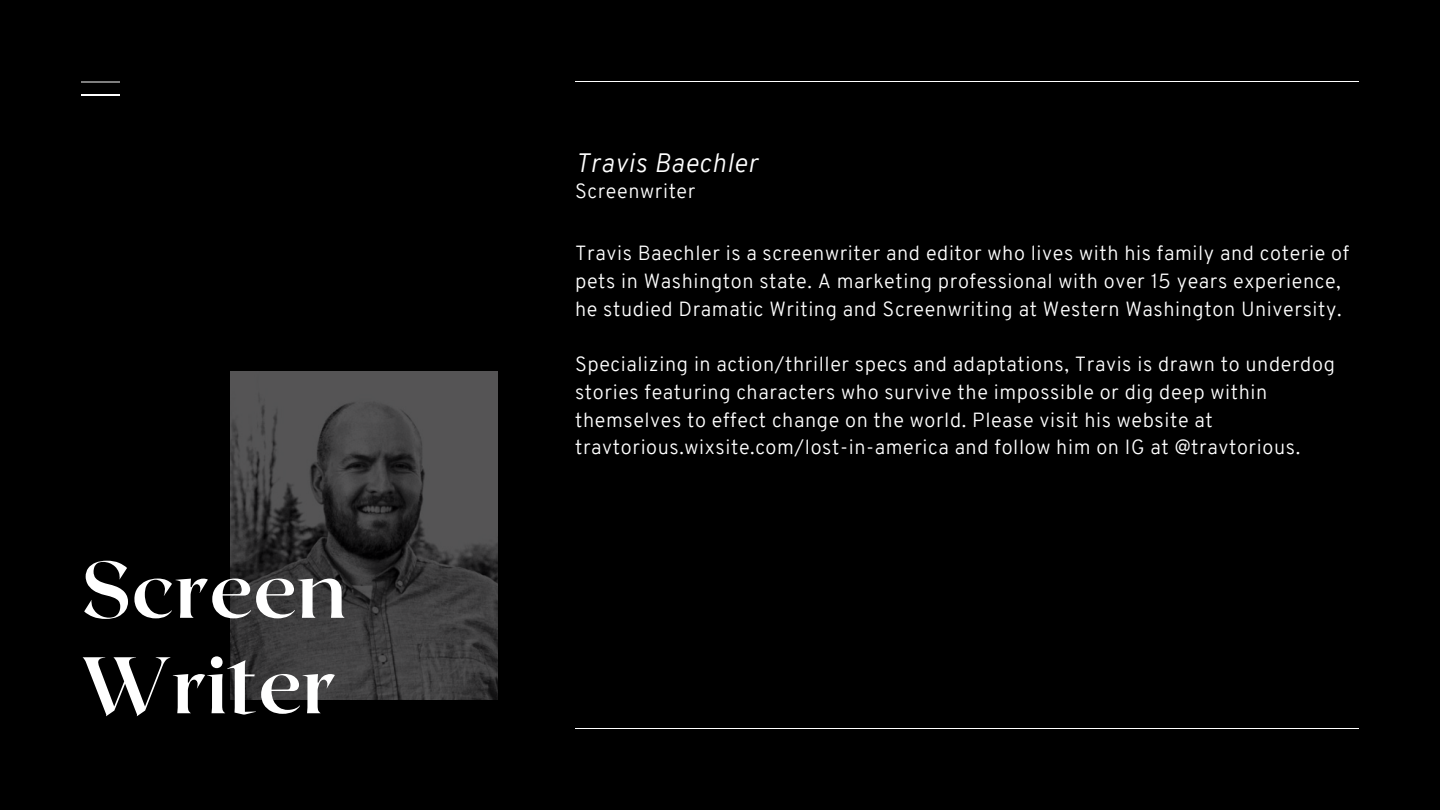
<style>
.page{position:relative;width:1440px;height:810px;background:#000}
.page>*{position:absolute;margin:0;border:0;box-sizing:border-box;transform-origin:0 0}
.t1{font:700 80px "Roxborough CF";color:#fff}
.t2{font:italic 300 26px "Overpass";letter-spacing:.03em;color:#fff}
.t3{font:300 20px/27.8px "Overpass";letter-spacing:.03em;color:#fff}
</style>
<div class="page">
<img style="left:231px;top:371px;width:266px;height:329px">
<hr style="left:575px;top:81px;width:784px;height:1px;background:#fff">
<hr style="left:575px;top:728px;width:784px;height:1px;background:#fff">
<hr style="left:81px;top:81px;width:38px;height:2px;background:#fff">
<hr style="left:81px;top:94px;width:38px;height:1px;background:#fff">
<h2 class="t1" style="left:81px;top:538px;width:268px">Screen</h2>
<p class="t1" style="left:81px;top:633px;width:257px">Writer</p>
<p class="t2" style="left:575px;top:153px;width:184px">Travis Baechler</p>
<h1 class="t3" style="left:575px;top:179px;width:122px">Screenwriter</h1>
<h1 class="t3" style="left:575px;top:241px;width:776px">Travis Baechler is a screenwriter and editor who lives with his family and coterie of pets in Washington state. A marketing professional with over 15 years experience, he studied Dramatic Writing and Screenwriting at Western Washington University.</h1>
<p class="t3" style="left:575px;top:352px;width:761px">Specializing in action/thriller specs and adaptations, Travis is drawn to underdog stories featuring characters who survive the impossible or dig deep within themselves to effect change on the world. Please visit his website at travtorious.wixsite.com/lost-in-america and follow him on IG at @travtorious.</p>
</div>
